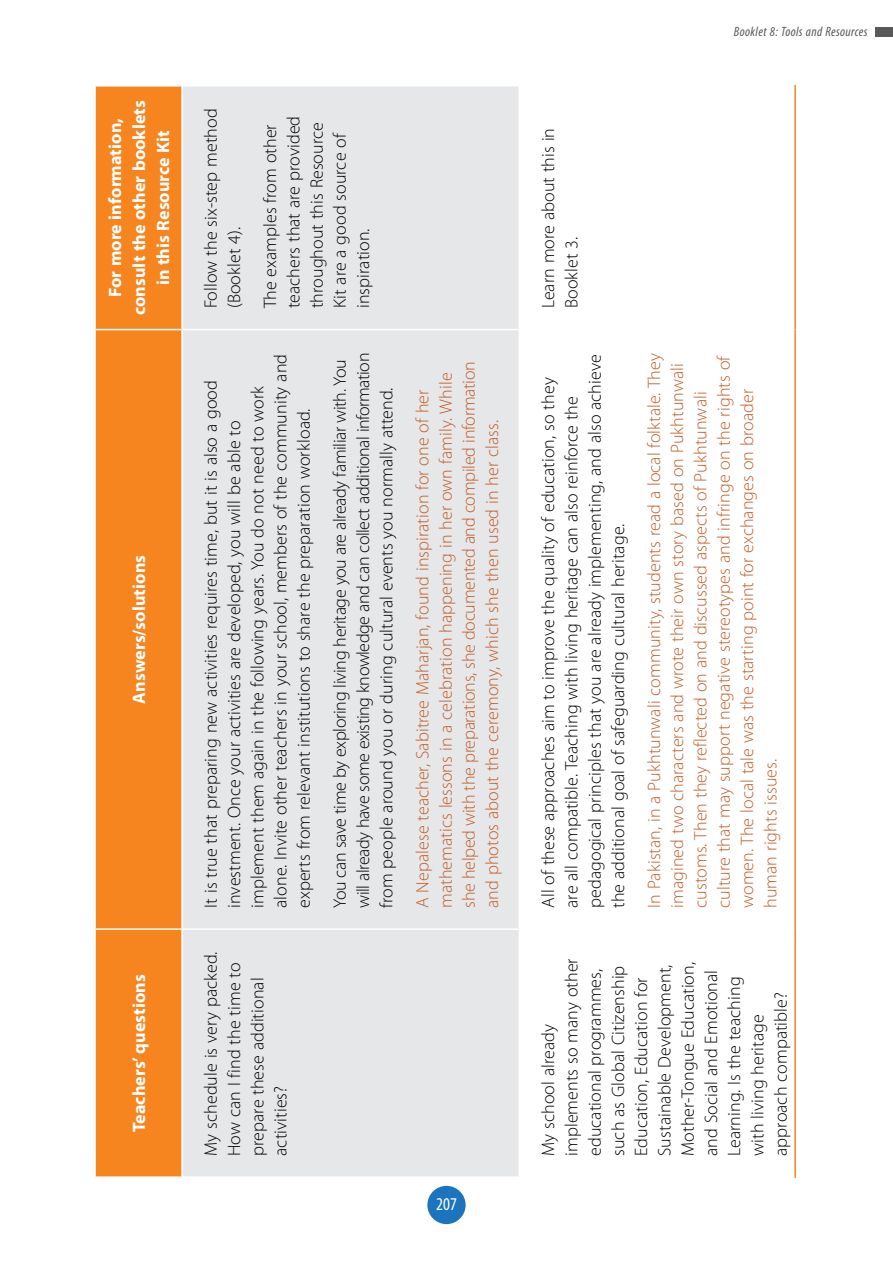
<style>
.page{position:relative;width:893px;height:1263px;background:#fff}
.page>*{position:absolute;margin:0;border:0;box-sizing:border-box;transform-origin:0 0}
.t1{font:300 18px/23.2px "Myriad Pro";letter-spacing:.005em;color:#000}
.t2{font:300 18px/23.2px "Myriad Pro";letter-spacing:.005em;color:#c05e28}
.t3{font:300 18px/23.2px "Myriad Pro";letter-spacing:-.02em;color:#000}
.t4{font:700 18px/24px "Myriad Pro";letter-spacing:.005em;color:#fff;text-align:center}
.t5{font:condensed 18px "Myriad Pro";color:#fff}
.t6{font:italic condensed 13.5px "Myriad Pro";letter-spacing:.03em;color:#58595b}
</style>
<div class="page">
<div style="left:875px;top:27px;width:18px;height:9px;background:#58595b"></div>
<div style="left:96px;top:87px;width:85px;height:1089px;background:#f6851f"></div>
<div style="left:183px;top:87px;width:336px;height:1089px;background:#e6e7e8"></div>
<hr style="left:183px;top:928px;width:336px;height:2px;background:#fff">
<hr style="left:183px;top:329px;width:336px;height:1px;background:#fff">
<hr style="left:96px;top:928px;width:85px;height:2px;background:#fff">
<hr style="left:96px;top:329px;width:85px;height:1px;background:#fff">
<hr style="left:794px;top:929px;width:2px;height:249px;background:#f6851f">
<hr style="left:794px;top:330px;width:2px;height:599px;background:#f6851f">
<hr style="left:794px;top:85px;width:2px;height:245px;background:#f6851f">
<div style="left:427px;top:1186px;width:39px;height:38px;background:#1c75bc;border-radius:50%"></div>
<p class="t4" style="left:103px;top:315px;width:216px;rotate:-90deg">For more information, consult the other booklets in this Resource Kit</p>
<p class="t4" style="left:127px;top:704px;width:150px;rotate:-90deg">Answers/solutions</p>
<p class="t4" style="left:127px;top:1132px;width:159px;rotate:-90deg">Teachers’ questions</p>
<p class="t1" style="left:199px;top:308px;width:201px;rotate:-90deg">Follow the six-step method (Booklet 4).</p>
<p class="t1" style="left:258px;top:308px;width:194px;rotate:-90deg">The examples from other teachers that are provided throughout this Resource<br>Kit are a good source of inspiration.</p>
<p class="t1" style="left:199px;top:908px;width:555px;rotate:-90deg">It is true that preparing new activities requires time, but it is also a good investment. Once your activities are developed, you will be able to implement them again in the following years. You do not need to work alone. Invite other teachers in your school, members of the community and experts from relevant institutions to share the preparation workload.</p>
<p class="t3" style="left:328px;top:908px;width:557px;rotate:-90deg">You can save time by exploring living heritage you are already familiar with. You will already have some existing knowledge and can collect additional information from people around you or during cultural events you normally attend.</p>
<p class="t2" style="left:411px;top:908px;width:548px;rotate:-90deg">A Nepalese teacher, Sabitree Maharjan, found inspiration for one of her mathematics lessons in a celebration happening in her own family. While she helped with the preparations, she documented and compiled information and photos about the ceremony, which she then used in her class.</p>
<p class="t1" style="left:199px;top:1156px;width:206px;rotate:-90deg">My schedule is very packed.<br>How can I find the time to prepare these additional activities?</p>
<p class="t5" style="left:436px;top:1193px;width:22px">207</p>
<p class="t1" style="left:536px;top:308px;width:182px;rotate:-90deg">Learn more about this in<br>Booklet 3.</p>
<p class="t6" style="left:734px;top:23px;width:135px">Booklet 8: Tools and Resources</p>
<p class="t1" style="left:536px;top:908px;width:555px;rotate:-90deg">All of these approaches aim to improve the quality of education, so they are all compatible. Teaching with living heritage can also reinforce the pedagogical principles that you are already implementing, and also achieve the additional goal of safeguarding cultural heritage.</p>
<p class="t2" style="left:642px;top:908px;width:556px;rotate:-90deg">In Pakistan, in a Pukhtunwali community, students read a local folktale. They imagined two characters and wrote their own story based on Pukhtunwali customs. Then they reflected on and discussed aspects of Pukhtunwali culture that may support negative stereotypes and infringe on the rights of women. The local tale was the starting point for exchanges on broader human rights issues.</p>
<p class="t1" style="left:536px;top:1156px;width:199px;rotate:-90deg">My school already implements so many other educational programmes, such as Global Citizenship<br>Education, Education for<br>Sustainable Development,<br>Mother-Tongue Education, and Social and Emotional<br>Learning. Is the teaching with living heritage approach compatible?</p>
</div>
